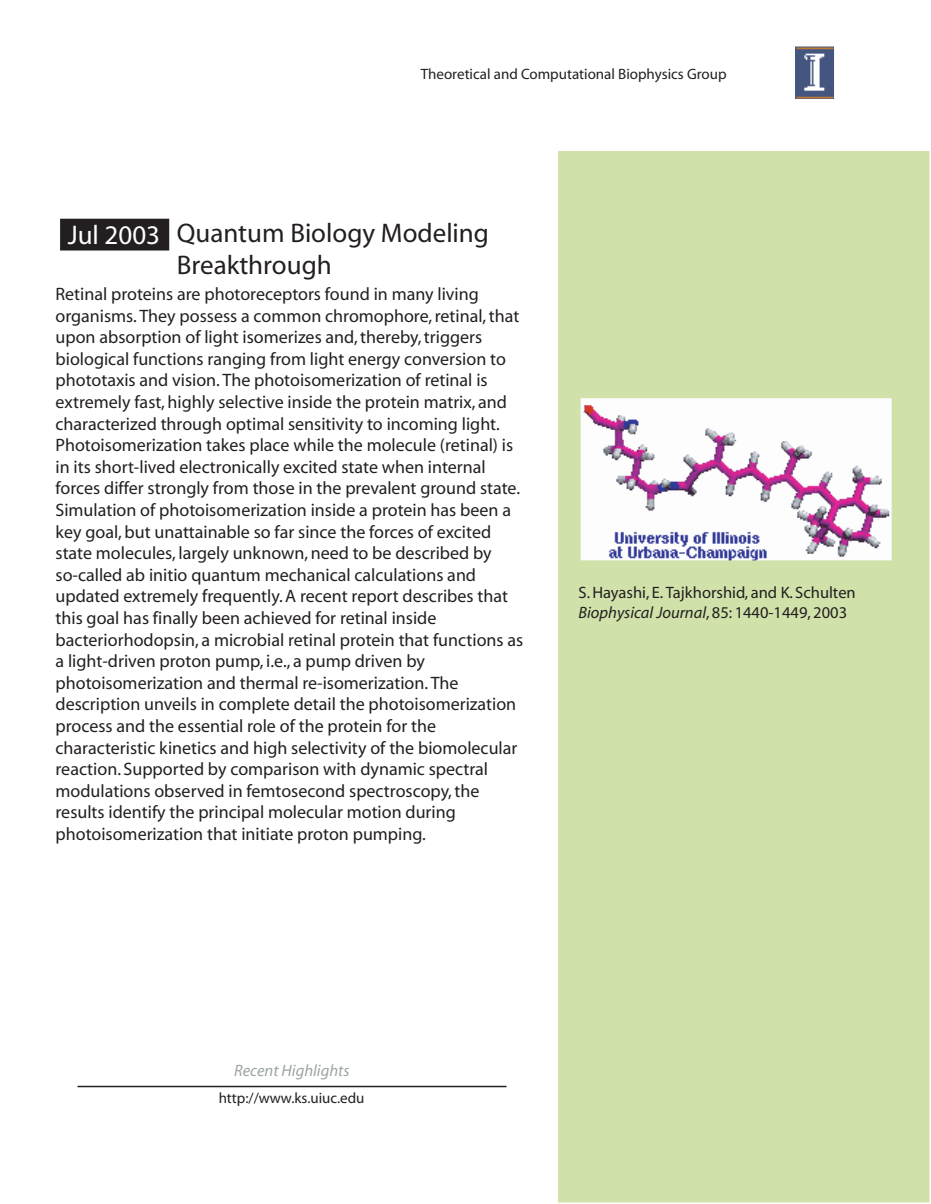
<style>
.page{position:relative;width:931px;height:1204px;background:#fff}
.page>*{position:absolute;margin:0;border:0;box-sizing:border-box;transform-origin:0 0}
.t1{font:27px/32.4px "Myriad";color:#231f20}
.t2{font:27px "Myriad";color:#fff}
.t3{font:18px/21.6px "Myriad";color:#231f20}
.t4{font:16.5px/19.8px "Myriad";color:#231f20}
.t5{font:italic 16.5px "Myriad";color:#9ca4a5}
.t6{font:700 15px "Helvetica";color:#231f20}
.t7{font:15px "Myriad";color:#231f20}
.s1{font-style:italic}
</style>
<div class="page">
<div style="left:557px;top:150px;width:373px;height:1053px;background:#d0e1aa"></div>
<div style="left:556px;top:149px;width:375px;height:1055px;border:2px solid #fff"></div>
<svg style="left:77px;top:1085px;width:430px;height:3px"></svg>
<div style="left:60px;top:219px;width:109px;height:32px;background:#231f20"></div>
<img style="left:795px;top:46px;width:39px;height:53px">
<img style="left:580px;top:398px;width:311px;height:162px">
<p class="t6" style="left:421px;top:66px;width:307px">Theoretical and Computational Biophysics Group</p>
<h1 class="t2" style="left:68px;top:222px;width:94px">Jul 2003</h1>
<h1 class="t1" style="left:177px;top:218px;width:314px">Quantum Biology Modeling<br>Breakthrough</h1>
<p class="t3" style="left:56px;top:284px;width:469px">Retinal proteins are photoreceptors found in many living organisms. They possess a common chromophore, retinal, that upon absorption of light isomerizes and, thereby, triggers biological functions ranging from light energy conversion to phototaxis and vision. The photoisomerization of retinal is extremely fast, highly selective inside the protein matrix, and characterized through optimal sensitivity to incoming light.<br>Photoisomerization takes place while the molecule (retinal) is in its short-lived electronically excited state when internal forces differ strongly from those in the prevalent ground state.<br>Simulation of photoisomerization inside a protein has been a key goal, but unattainable so far since the forces of excited state molecules, largely unknown, need to be described by so-called ab initio quantum mechanical calculations and updated extremely frequently. A recent report describes that this goal has finally been achieved for retinal inside bacteriorhodopsin, a microbial retinal protein that functions as a light-driven proton pump, i.e., a pump driven by photoisomerization and thermal re-isomerization. The description unveils in complete detail the photoisomerization process and the essential role of the protein for the characteristic kinetics and high selectivity of the biomolecular reaction. Supported by comparison with dynamic spectral modulations observed in femtosecond spectroscopy, the results identify the principal molecular motion during photoisomerization that initiate proton pumping.</p>
<p class="t4" style="left:578px;top:584px;width:279px">S. Hayashi, E. Tajkhorshid, and K. Schulten<br><span class="s1">Biophysical Journal</span>, 85: 1440-1449, 2003</p>
<p class="t5" style="left:234px;top:1062px;width:117px">Recent Highlights</p>
<p class="t7" style="left:219px;top:1091px;width:147px">http://www.ks.uiuc.edu</p>
</div>
